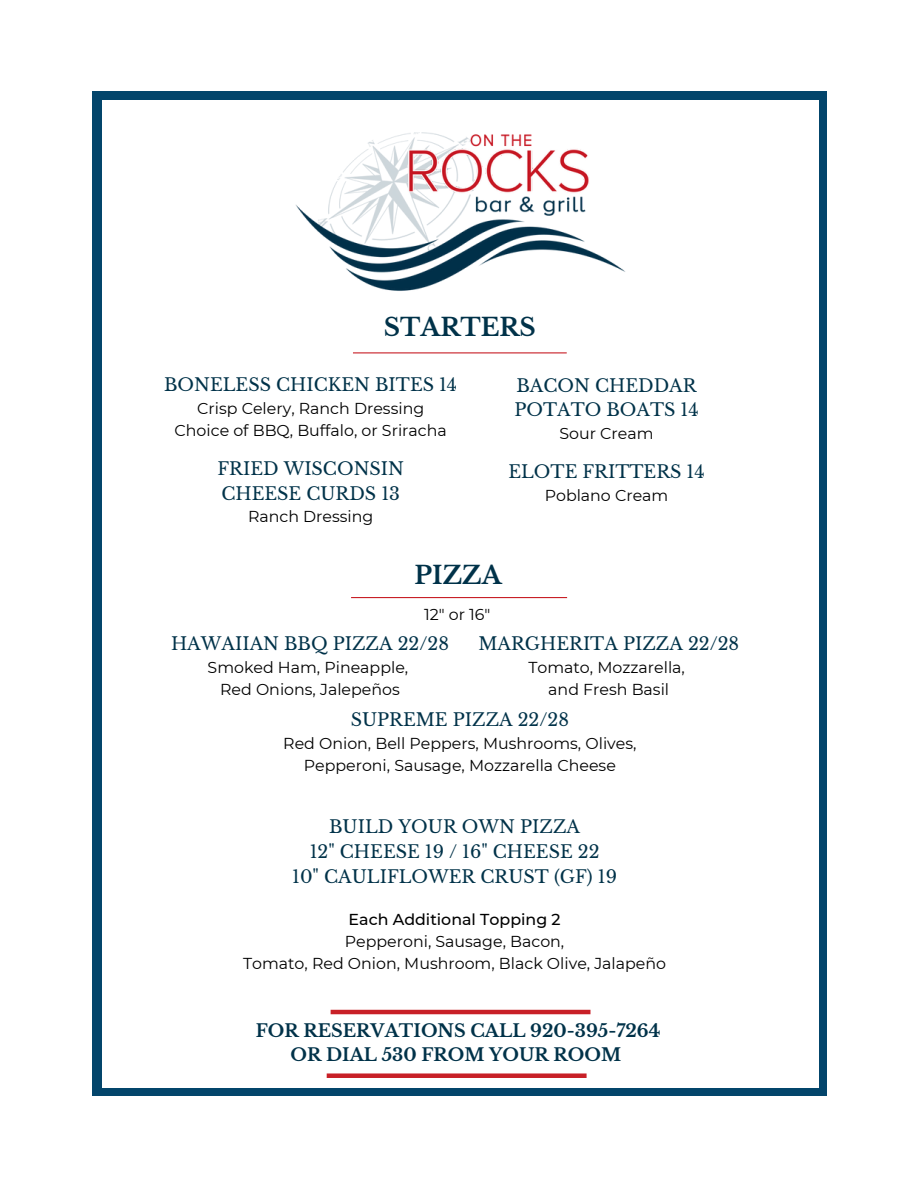
<style>
.page{position:relative;width:918px;height:1188px;background:#fff}
.page>*{position:absolute;margin:0;border:0;box-sizing:border-box;transform-origin:0 0}
.t1{font:700 24.6px "Libre Baskerville";color:#003249}
.t2{font:17.55px "Libre Baskerville";color:#003249}
.t3{font:700 17.55px "Libre Baskerville";color:#003249}
.t4{font:15.75px "Montserrat";color:#000}
.t5{font:500 15.75px "Montserrat";color:#000}
</style>
<div class="page">
<div style="left:92px;top:92px;width:734px;height:1004px;background:#03456b"></div>
<div style="left:102px;top:100px;width:716px;height:988px;background:#fff"></div>
<div style="left:327px;top:1073px;width:260px;height:5px;background:#c82027"></div>
<hr style="left:331px;top:1010px;width:259px;height:4px;background:#c82027">
<hr style="left:351px;top:597px;width:216px;height:1px;background:#c82027">
<hr style="left:353px;top:352px;width:214px;height:1px;background:#c82027">
<img style="left:296px;top:132px;width:329px;height:159px">
<p class="t1" style="left:384px;top:312px;width:154px">STARTERS</p>
<p class="t2" style="left:164px;top:374px;width:295px">BONELESS CHICKEN BITES 14</p>
<p class="t4" style="left:197px;top:399px;width:229px">Crisp Celery, Ranch Dressing</p>
<p class="t4" style="left:175px;top:421px;width:274px">Choice of BBQ, Buffalo, or Sriracha</p>
<p class="t2" style="left:217px;top:458px;width:188px">FRIED WISCONSIN</p>
<p class="t2" style="left:221px;top:483px;width:180px">CHEESE CURDS 13</p>
<p class="t4" style="left:248px;top:507px;width:127px">Ranch Dressing</p>
<p class="t2" style="left:516px;top:375px;width:182px">BACON CHEDDAR</p>
<p class="t2" style="left:514px;top:399px;width:186px">POTATO BOATS 14</p>
<p class="t4" style="left:560px;top:424px;width:96px">Sour Cream</p>
<p class="t2" style="left:508px;top:461px;width:198px">ELOTE FRITTERS 14</p>
<p class="t4" style="left:545px;top:486px;width:125px">Poblano Cream</p>
<p class="t1" style="left:414px;top:560px;width:89px">PIZZA</p>
<p class="t4" style="left:424px;top:604px;width:68px">12" or 16"</p>
<p class="t2" style="left:171px;top:633px;width:279px">HAWAIIAN BBQ PIZZA 22/28</p>
<p class="t4" style="left:208px;top:657px;width:202px">Smoked Ham, Pineapple,</p>
<p class="t4" style="left:220px;top:680px;width:181px">Red Onions, Jalepeños</p>
<p class="t2" style="left:478px;top:633px;width:262px">MARGHERITA PIZZA 22/28</p>
<p class="t4" style="left:528px;top:657px;width:158px">Tomato, Mozzarella,</p>
<p class="t4" style="left:548px;top:680px;width:122px">and Fresh Basil</p>
<p class="t2" style="left:351px;top:709px;width:220px">SUPREME PIZZA 22/28</p>
<p class="t4" style="left:283px;top:733px;width:355px">Red Onion, Bell Peppers, Mushrooms, Olives,</p>
<p class="t4" style="left:304px;top:756px;width:314px">Pepperoni, Sausage, Mozzarella Cheese</p>
<p class="t2" style="left:329px;top:816px;width:252px">BUILD YOUR OWN PIZZA</p>
<p class="t2" style="left:310px;top:841px;width:291px">12" CHEESE 19 / 16" CHEESE 22</p>
<p class="t2" style="left:292px;top:866px;width:326px">10" CAULIFLOWER CRUST (GF) 19</p>
<p class="t5" style="left:349px;top:910px;width:213px">Each Additional Topping 2</p>
<p class="t4" style="left:345px;top:932px;width:221px">Pepperoni, Sausage, Bacon,</p>
<p class="t4" style="left:243px;top:954px;width:425px">Tomato, Red Onion, Mushroom, Black Olive, Jalapeño</p>
<p class="t3" style="left:256px;top:1020px;width:406px">FOR RESERVATIONS CALL 920-395-7264</p>
<p class="t3" style="left:290px;top:1044px;width:332px">OR DIAL 530 FROM YOUR ROOM</p>
</div>
